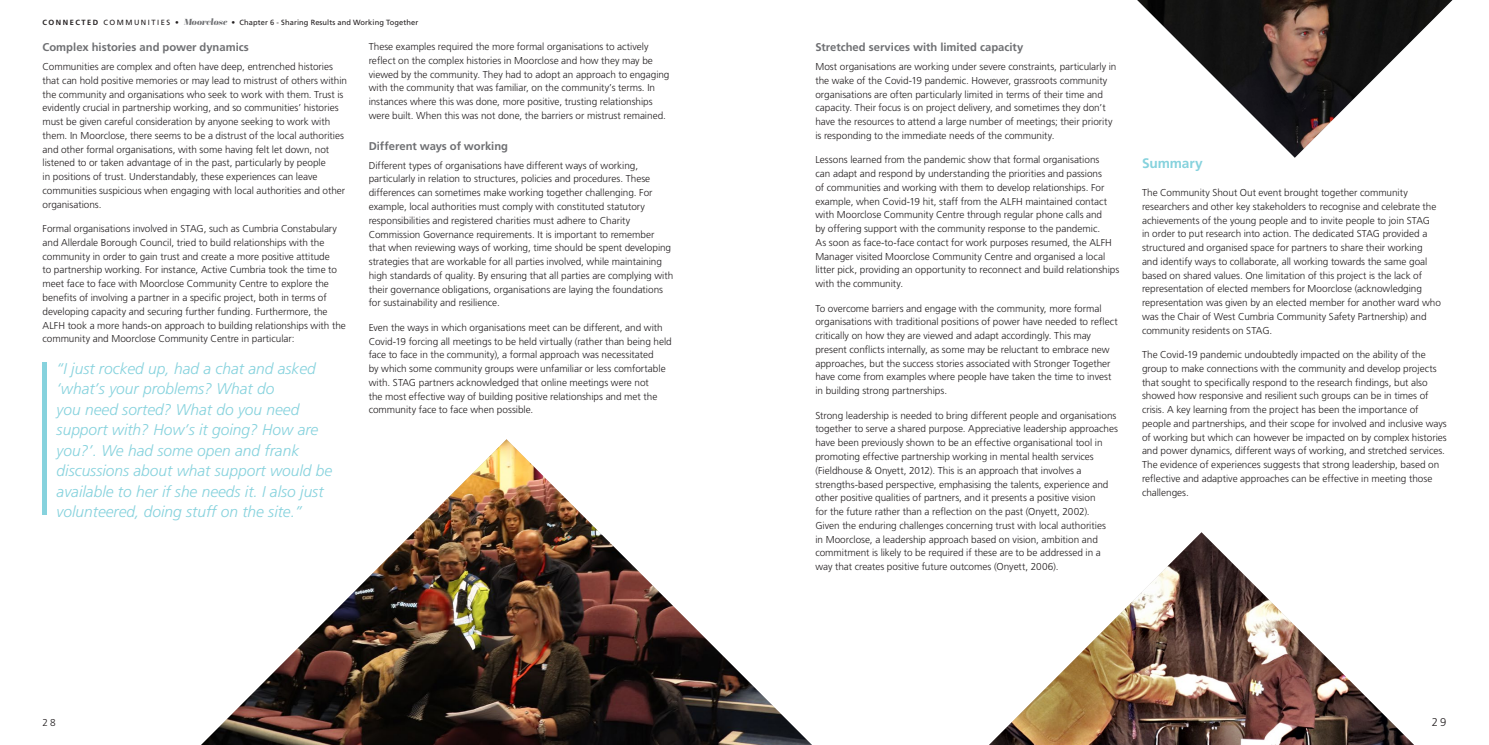
<style>
.page{position:relative;width:1489px;height:745px;background:#fff}
.page>*{position:absolute;margin:0;border:0;box-sizing:border-box;transform-origin:0 0}
.t1{font:italic 300 15.5px/20.5px "Frutiger LT Pro";color:#86d2dd}
.Body_Text{font:700 13.75px "Frutiger LT Pro";letter-spacing:-.01em;color:#86d2dd}
.Body_Text-2{font:700 11.25px "Frutiger LT Pro";color:#6f7073}
.t2{font:300 11.25px "Frutiger LT Pro";color:#231f20}
.Body_Text-3{font:300 10px/13.8px "Frutiger LT Pro";letter-spacing:-.005em;color:#231f20}
.t3{font:7.5px "Frutiger LT Pro";letter-spacing:.01em;color:#231f20}
.s1{font-weight:700}
.s2{font-family:"Questa Grande";font-weight:900;font-style:italic;font-size:9.25px;color:#6f7073}
</style>
<div class="page">
<hr style="left:43px;top:362px;width:4px;height:152px;background:#86d2dd">
<img style="left:202px;top:439px;width:609px;height:305px">
<img style="left:990px;top:532px;width:423px;height:212px">
<img style="left:1137px;top:0;width:315px;height:158px">
<p class="t3" style="left:43px;top:18px;width:377px"><span class="s1">C O N N E C T E D</span> C O M M U N I T I E S • <span class="s2">Moorclose</span> • Chapter 6 - Sharing Results and Working Together</p>
<p class="Body_Text-2" style="left:43px;top:40px;width:208px">Complex histories and power dynamics</p>
<p class="Body_Text-3" style="left:43px;top:60px;width:306px">Communities are complex and often have deep, entrenched histories that can hold positive memories or may lead to mistrust of others within the community and organisations who seek to work with them. Trust is evidently crucial in partnership working, and so communities’ histories must be given careful consideration by anyone seeking to work with them. In Moorclose, there seems to be a distrust of the local authorities and other formal organisations, with some having felt let down, not listened to or taken advantage of in the past, particularly by people<br>in positions of trust. Understandably, these experiences can leave communities suspicious when engaging with local authorities and other organisations.</p>
<p class="Body_Text-3" style="left:43px;top:222px;width:305px">Formal organisations involved in STAG, such as Cumbria Constabulary and Allerdale Borough Council, tried to build relationships with the community in order to gain trust and create a more positive attitude<br>to partnership working. For instance, Active Cumbria took the time to meet face to face with Moorclose Community Centre to explore the benefits of involving a partner in a specific project, both in terms of developing capacity and securing further funding. Furthermore, the ALFH took a more hands-on approach to building relationships with the community and Moorclose Community Centre in particular:</p>
<p class="t1" style="left:57px;top:358px;width:277px">“I just rocked up, had a chat and asked ‘what’s your problems? What do<br>you need sorted? What do you need support with? How’s it going? How are you?’. We had some open and frank discussions about what support would be available to her if she needs it. I also just volunteered, doing stuff on the site.”</p>
<p class="Body_Text-3" style="left:369px;top:40px;width:302px">These examples required the more formal organisations to actively reflect on the complex histories in Moorclose and how they may be viewed by the community. They had to adopt an approach to engaging with the community that was familiar, on the community’s terms. In instances where this was done, more positive, trusting relationships were built. When this was not done, the barriers or mistrust remained.</p>
<p class="Body_Text-2" style="left:369px;top:139px;width:141px">Different ways of working</p>
<p class="Body_Text-3" style="left:369px;top:158px;width:306px">Different types of organisations have different ways of working, particularly in relation to structures, policies and procedures. These differences can sometimes make working together challenging. For example, local authorities must comply with constituted statutory responsibilities and registered charities must adhere to Charity Commission Governance requirements. It is important to remember that when reviewing ways of working, time should be spent developing strategies that are workable for all parties involved, while maintaining high standards of quality. By ensuring that all parties are complying with their governance obligations, organisations are laying the foundations for sustainability and resilience.</p>
<p class="Body_Text-3" style="left:369px;top:320px;width:304px">Even the ways in which organisations meet can be different, and with Covid-19 forcing all meetings to be held virtually (rather than being held face to face in the community), a formal approach was necessitated<br>by which some community groups were unfamiliar or less comfortable with. STAG partners acknowledged that online meetings were not<br>the most effective way of building positive relationships and met the community face to face when possible.</p>
<p class="Body_Text-2" style="left:815px;top:40px;width:209px">Stretched services with limited capacity</p>
<p class="Body_Text-3" style="left:815px;top:60px;width:302px">Most organisations are working under severe constraints, particularly in the wake of the Covid-19 pandemic. However, grassroots community organisations are often particularly limited in terms of their time and capacity. Their focus is on project delivery, and sometimes they don’t have the resources to attend a large number of meetings; their priority is responding to the immediate needs of the community.</p>
<p class="Body_Text-3" style="left:815px;top:153px;width:305px">Lessons learned from the pandemic show that formal organisations<br>can adapt and respond by understanding the priorities and passions<br>of communities and working with them to develop relationships. For example, when Covid-19 hit, staff from the ALFH maintained contact with Moorclose Community Centre through regular phone calls and<br>by offering support with the community response to the pandemic.<br>As soon as face-to-face contact for work purposes resumed, the ALFH Manager visited Moorclose Community Centre and organised a local litter pick, providing an opportunity to reconnect and build relationships with the community.</p>
<p class="Body_Text-3" style="left:815px;top:301px;width:304px">To overcome barriers and engage with the community, more formal organisations with traditional positions of power have needed to reflect critically on how they are viewed and adapt accordingly. This may present conflicts internally, as some may be reluctant to embrace new approaches, but the success stories associated with Stronger Together have come from examples where people have taken the time to invest in building strong partnerships.</p>
<p class="Body_Text-3" style="left:815px;top:408px;width:304px">Strong leadership is needed to bring different people and organisations together to serve a shared purpose. Appreciative leadership approaches have been previously shown to be an effective organisational tool in promoting effective partnership working in mental health services (Fieldhouse &amp; Onyett, 2012). This is an approach that involves a strengths-based perspective, emphasising the talents, experience and other positive qualities of partners, and it presents a positive vision<br>for the future rather than a reflection on the past (Onyett, 2002).<br>Given the enduring challenges concerning trust with local authorities<br>in Moorclose, a leadership approach based on vision, ambition and commitment is likely to be required if these are to be addressed in a way that creates positive future outcomes (Onyett, 2006).</p>
<p class="Body_Text" style="left:1141px;top:155px;width:62px">Summary</p>
<p class="Body_Text-3" style="left:1141px;top:185px;width:300px">The Community Shout Out event brought together community researchers and other key stakeholders to recognise and celebrate the achievements of the young people and to invite people to join STAG<br>in order to put research into action. The dedicated STAG provided a structured and organised space for partners to share their working and identify ways to collaborate, all working towards the same goal based on shared values. One limitation of this project is the lack of representation of elected members for Moorclose (acknowledging representation was given by an elected member for another ward who was the Chair of West Cumbria Community Safety Partnership) and community residents on STAG.</p>
<p class="Body_Text-3" style="left:1141px;top:347px;width:306px">The Covid-19 pandemic undoubtedly impacted on the ability of the group to make connections with the community and develop projects that sought to specifically respond to the research findings, but also showed how responsive and resilient such groups can be in times of crisis. A key learning from the project has been the importance of people and partnerships, and their scope for involved and inclusive ways of working but which can however be impacted on by complex histories and power dynamics, different ways of working, and stretched services.<br>The evidence of experiences suggests that strong leadership, based on reflective and adaptive approaches can be effective in meeting those challenges.</p>
<p class="Body_Text-3" style="left:43px;top:715px;width:15px">28</p>
<p class="t2" style="left:1431px;top:715px;width:16px">29</p>
</div>
